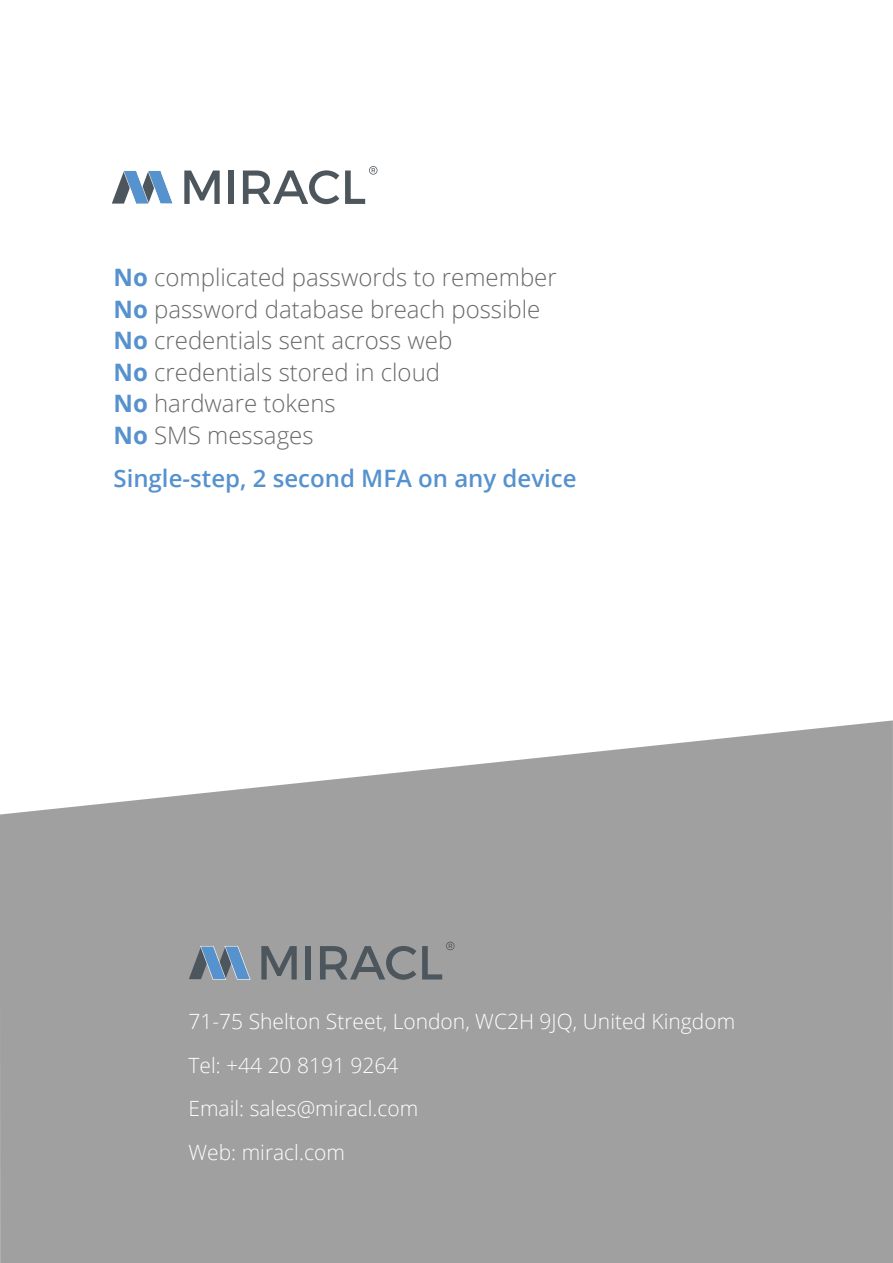
<style>
.page{position:relative;width:893px;height:1263px;background:#fff}
.page>*{position:absolute;margin:0;border:0;box-sizing:border-box;transform-origin:0 0}
.t1{font:300 24px/31.5px "Open Sans";color:#696969}
.t2{font:600 24px "Open Sans";color:#5692ce}
.t3{font:300 21px/43.5px "Open Sans";color:#fff}
.s1{font-weight:700;color:#5692ce}
</style>
<div class="page">
<svg style="left:0;top:720px;width:893px;height:543px;background:#a8a8a8"></svg>
<svg style="left:184px;top:171px;width:36px;height:33px"></svg>
<div style="left:228px;top:171px;width:6px;height:33px;background:#4c565c"></div>
<svg style="left:243px;top:170px;width:96px;height:34px"></svg>
<svg style="left:345px;top:166px;width:32px;height:38px"></svg>
<svg style="left:112px;top:171px;width:61px;height:33px"></svg>
<svg style="left:261px;top:946px;width:36px;height:33px"></svg>
<div style="left:306px;top:946px;width:5px;height:33px;background:#4c565c"></div>
<svg style="left:320px;top:946px;width:96px;height:34px;background:#7e8284"></svg>
<svg style="left:422px;top:942px;width:33px;height:37px"></svg>
<svg style="left:189px;top:946px;width:62px;height:34px;background:#778fa6"></svg>
<p class="t1" style="left:114px;top:264px;width:445px"><span class="s1">No</span> complicated passwords to remember<br><span class="s1">No</span> password database breach possible<br><span class="s1">No</span> credentials sent across web<br><span class="s1">No</span> credentials stored in cloud<br><span class="s1">No</span> hardware tokens<br><span class="s1">No</span> SMS messages</p>
<p class="t2" style="left:114px;top:469px;width:465px">Single-step, 2 second MFA on any device</p>
<p class="t3" style="left:189px;top:1002px;width:548px">71-75 Shelton Street, London, WC2H 9JQ, United Kingdom<br>Tel: +44 20 8191 9264<br>Email: sales@miracl.com<br>Web: miracl.com</p>
</div>
